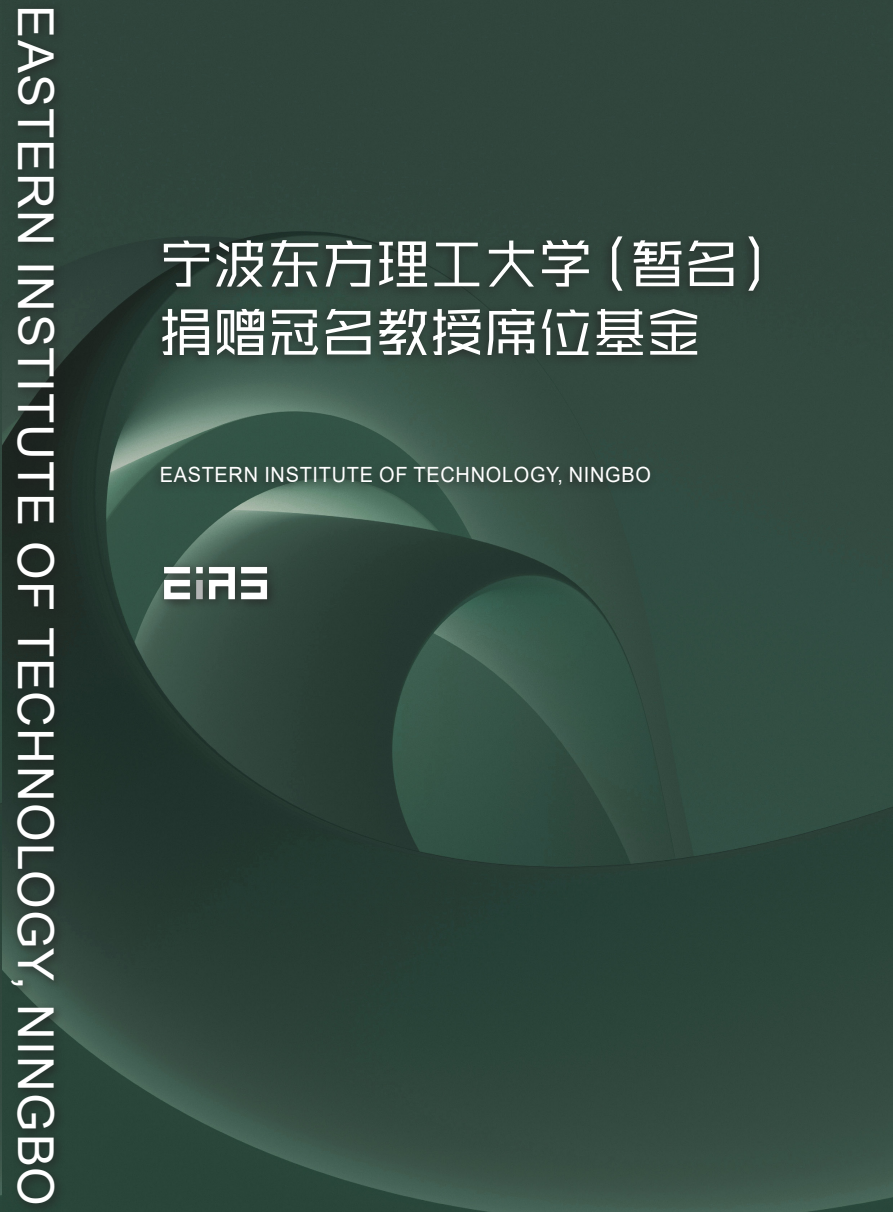
<style>
.page{position:relative;width:893px;height:1212px;background:#fff}
.page>*{position:absolute;margin:0;border:0;box-sizing:border-box;transform-origin:0 0}
.t1{font:57px/68.4px "Big Young Medium GB2.0";color:#fff;scale:.95 1}
.t2{font:49.5px "Arial";letter-spacing:.025em;color:#fff}
.t3{font:21px "Arial";letter-spacing:.035em;color:#fff;scale:.95 1}
</style>
<div class="page">
<img style="left:0;top:0;width:893px;height:1212px">
<div style="left:6px;top:3px;width:60px;height:1209px;background:#231f20;opacity:.75"></div>
<div style="left:149px;top:230px;width:616px;height:266px;background:#231f20;opacity:.75"></div>
<div style="left:158px;top:561px;width:121px;height:50px;background:#231f20;opacity:.75"></div>
<img style="left:160px;top:566px;width:112px;height:35px">
<p class="t2" style="left:70px;top:5px;width:1203px;rotate:90deg">EASTERN INSTITUTE OF TECHNOLOGY, NINGBO</p>
<p class="t1" style="left:159px;top:230px;width:668px">宁波东方理工大学（暂名）捐赠冠名教授席位基金</p>
<p class="t3" style="left:160px;top:460px;width:519px">EASTERN INSTITUTE OF TECHNOLOGY, NINGBO</p>
</div>
